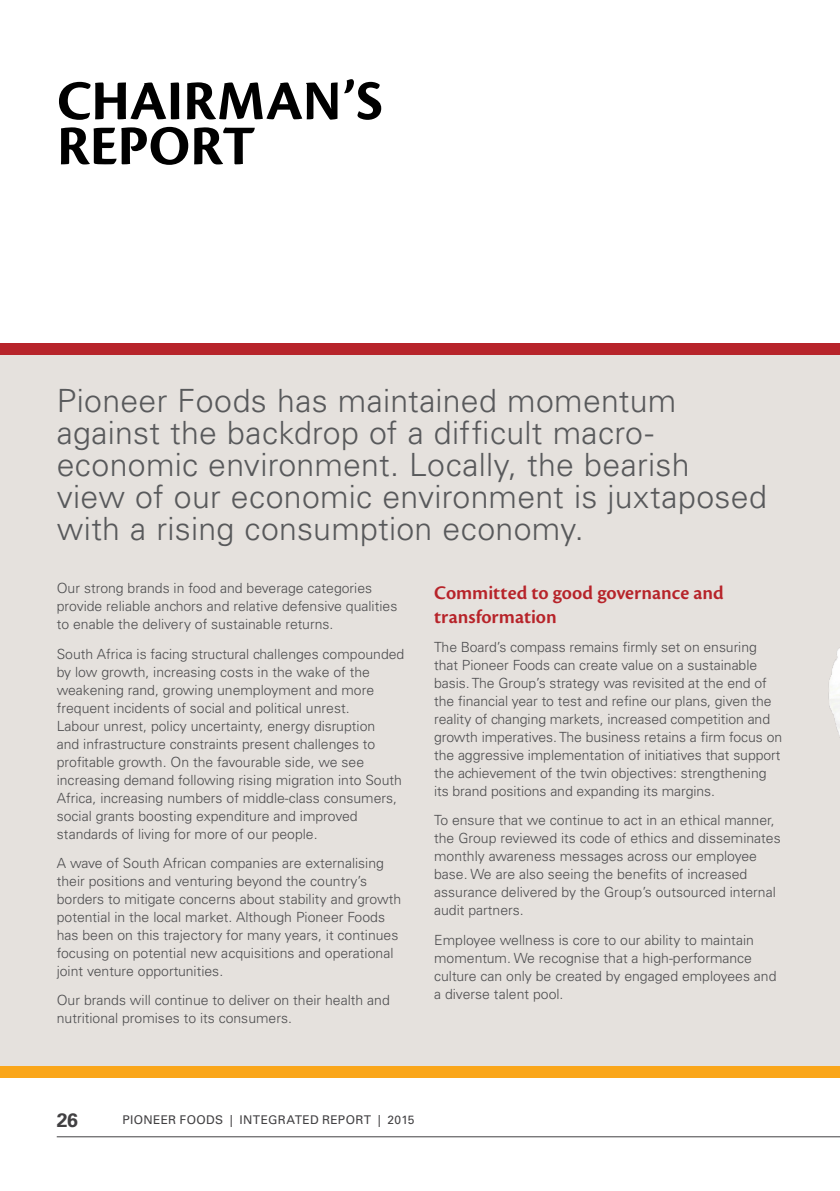
<style>
.page{position:relative;width:840px;height:1191px;background:#fff}
.page>*{position:absolute;margin:0;border:0;box-sizing:border-box;transform-origin:0 0}
.LEVEL_1_HEADS{font:700 58px "Cronos Pro";color:#000}
.Leadership_report_in{font:300 32px/32px "Univers LT Std";letter-spacing:.01em;color:#58595b}
.LEVEL_2_HEADS{font:600 20px/24px "Cronos Pro";color:#b7242a}
.t1{font:700 19.4px "Univers LT Std";color:#414042}
.BODY_COPY{font:300 14px/18px "Univers LT Std";color:#4d4d4f}
.t2{font:12px "Univers LT Std";letter-spacing:.03em;color:#414042}
</style>
<div class="page">
<div style="left:0;top:354px;width:839px;height:717px;background:#e5e1dd"></div>
<div style="left:0;top:1066px;width:839px;height:11px;background:#faa61a"></div>
<div style="left:0;top:343px;width:839px;height:11px;background:#b7242a"></div>
<div style="left:830px;top:136px;width:9px;height:955px;background:#000;opacity:.15"></div>
<img style="left:780px;top:136px;width:59px;height:930px">
<hr style="left:57px;top:1136px;width:782px;height:1px;background:#414042">
<p class="LEVEL_1_HEADS" style="left:57px;top:68px;width:327px">CHAIRMAN’S</p>
<p class="LEVEL_1_HEADS" style="left:57px;top:113px;width:199px">REPORT</p>
<p class="Leadership_report_in" style="left:57px;top:384px;width:711px">Pioneer Foods has maintained momentum against the backdrop of a difficult macro&shy;economic environment. Locally, the bearish<br>view of our economic environment is juxtaposed with a rising consumption economy.</p>
<p class="BODY_COPY" style="left:57px;top:579px;width:342px">Our strong brands in food and beverage categories provide reliable anchors and relative defensive qualities to enable the delivery of sustainable returns.</p>
<p class="BODY_COPY" style="left:57px;top:644px;width:349px">South Africa is facing structural challenges compounded by low growth, increasing costs in the wake of the weakening rand, growing unemployment and more frequent incidents of social and political unrest.<br>Labour unrest, policy uncertainty, energy disruption<br>and infrastructure constraints present challenges to profitable growth. On the favourable side, we see increasing demand following rising migration into South Africa, increasing numbers of middle-class consumers, social grants boosting expenditure and improved standards of living for more of our people.</p>
<p class="BODY_COPY" style="left:57px;top:854px;width:346px">A wave of South African companies are externalising their positions and venturing beyond the country’s borders to mitigate concerns about stability and growth potential in the local market. Although Pioneer Foods has been on this trajectory for many years, it continues focusing on potential new acquisitions and operational joint venture opportunities.</p>
<p class="BODY_COPY" style="left:57px;top:991px;width:334px">Our brands will continue to deliver on their health and nutritional promises to its consumers.</p>
<p class="LEVEL_2_HEADS" style="left:434px;top:580px;width:291px">Committed to good governance and transformation</p>
<p class="BODY_COPY" style="left:434px;top:638px;width:349px">The Board’s compass remains firmly set on ensuring that Pioneer Foods can create value on a sustainable basis. The Group’s strategy was revisited at the end of the financial year to test and refine our plans, given the reality of changing markets, increased competition and growth imperatives. The business retains a firm focus on the aggressive implementation of initiatives that support the achievement of the twin objectives: strengthening its brand positions and expanding its margins.</p>
<p class="BODY_COPY" style="left:434px;top:811px;width:348px">To ensure that we continue to act in an ethical manner, the Group reviewed its code of ethics and disseminates monthly awareness messages across our employee base. We are also seeing the benefits of increased assurance delivered by the Group’s outsourced internal audit partners.</p>
<p class="BODY_COPY" style="left:434px;top:931px;width:343px">Employee wellness is core to our ability to maintain momentum. We recognise that a high-performance culture can only be created by engaged employees and a diverse talent pool.</p>
<h3 class="t1" style="left:57px;top:1108px;width:23px">26</h3>
<p class="t2" style="left:122px;top:1113px;width:293px">PIONEER FOODS | INTEGRATED REPORT | 2015</p>
</div>
